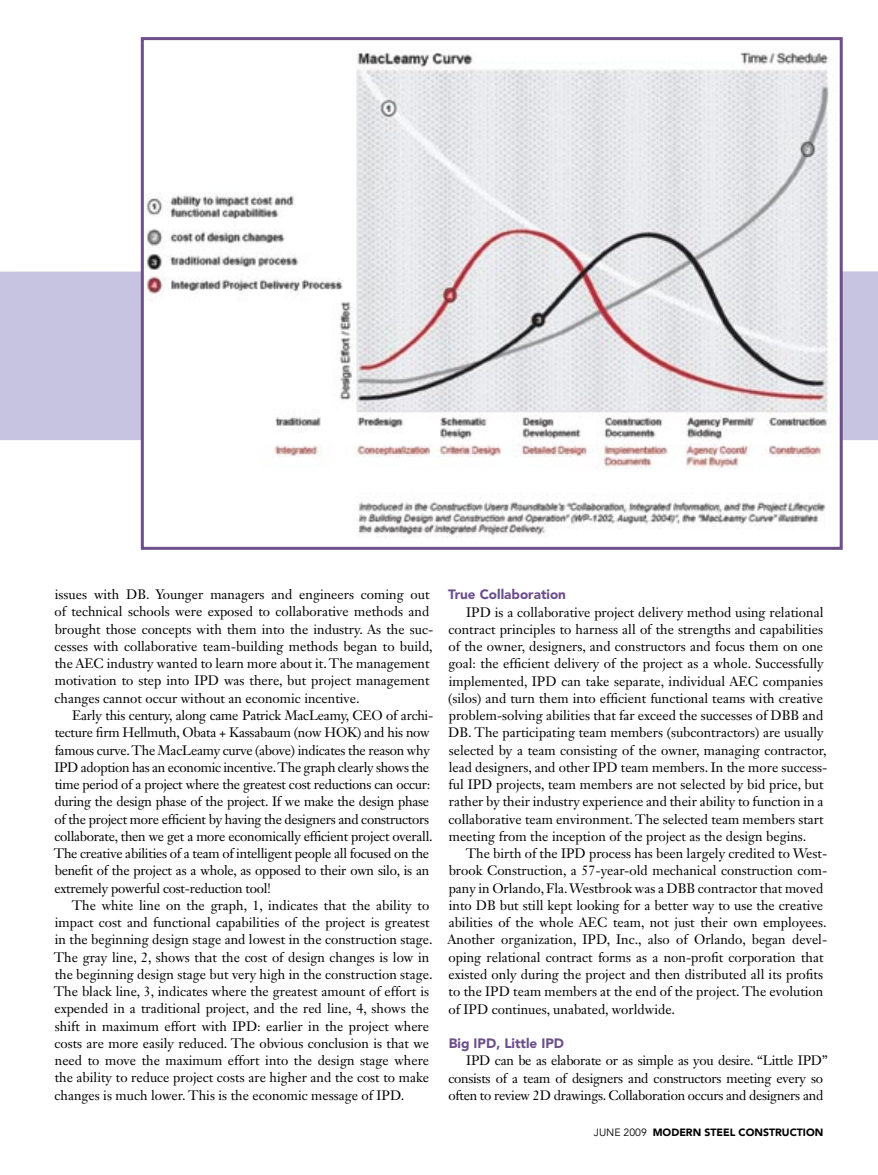
<style>
.page{position:relative;width:878px;height:1175px;background:#fff}
.page>*{position:absolute;margin:0;border:0;box-sizing:border-box;transform-origin:0 0}
.t1{font:13.5px/17.2px "Janson Text LT Std";color:#000}
.t2{font:13.5px/17.2px "Janson Text LT Std";letter-spacing:-.02em;color:#000}
.t3{font:900 13.5px "Avenir LT Std";color:#6d4f8a}
.t4{font:900 10.5px "Avenir LT Std";color:#000}
.s1{font-weight:400}
</style>
<div class="page">
<div style="left:0;top:271px;width:878px;height:169px;background:#c7c4e2"></div>
<img style="left:145px;top:51px;width:693px;height:485px">
<div style="left:141px;top:37px;width:701px;height:513px;border:3px solid #6d4f8a"></div>
<p class="t1" style="left:54px;top:586px;width:380px">issues with DB. Younger managers and engineers coming out of technical schools were exposed to collaborative methods and brought those concepts with them into the industry. As the suc&shy;cesses with collaborative team-building methods began to build, the AEC industry wanted to learn more about it. The management motivation to step into IPD was there, but project management changes cannot occur without an economic incentive.</p>
<p class="t2" style="left:54px;top:706px;width:381px;text-indent:18px">Early this century, along came Patrick MacLeamy, CEO of archi&shy;tecture firm Hellmuth, Obata + Kassabaum (now HOK) and his now famous curve. The MacLeamy curve (above) indicates the reason why IPD adoption has an economic incentive. The graph clearly shows the time period of a project where the greatest cost reductions can occur: during the design phase of the project. If we make the design phase of the project more efficient by having the designers and constructors collaborate, then we get a more economically efficient project overall.<br>The creative abilities of a team of intelligent people all focused on the benefit of the project as a whole, as opposed to their own silo, is an extremely powerful cost-reduction tool!</p>
<p class="t1" style="left:54px;top:896px;width:380px;text-indent:18px">The white line on the graph, 1, indicates that the ability to impact cost and functional capabilities of the project is greatest in the beginning design stage and lowest in the construction stage.<br>The gray line, 2, shows that the cost of design changes is low in the beginning design stage but very high in the construction stage.<br>The black line, 3, indicates where the greatest amount of effort is expended in a traditional project, and the red line, 4, shows the shift in maximum effort with IPD: earlier in the project where costs are more easily reduced. The obvious conclusion is that we need to move the maximum effort into the design stage where the ability to reduce project costs are higher and the cost to make changes is much lower. This is the economic message of IPD.</p>
<p class="t3" style="left:448px;top:586px;width:119px">True Collaboration</p>
<p class="t1" style="left:448px;top:603px;width:380px;text-indent:18px">IPD is a collaborative project delivery method using relational contract principles to harness all of the strengths and capabilities of the owner, designers, and constructors and focus them on one goal: the efficient delivery of the project as a whole. Successfully implemented, IPD can take separate, individual AEC companies (silos) and turn them into efficient functional teams with creative problem-solving abilities that far exceed the successes of DBB and DB. The participating team members (subcontractors) are usually selected by a team consisting of the owner, managing contractor, lead designers, and other IPD team members. In the more success&shy;ful IPD projects, team members are not selected by bid price, but rather by their industry experience and their ability to function in a collaborative team environment. The selected team members start meeting from the inception of the project as the design begins.</p>
<p class="t1" style="left:447px;top:844px;width:381px;text-indent:18px">The birth of the IPD process has been largely credited to West&shy;brook Construction, a 57-year-old mechanical construction com&shy;pany in Orlando, Fla. Westbrook was a DBB contractor that moved into DB but still kept looking for a better way to use the creative abilities of the whole AEC team, not just their own employees.<br>Another organization, IPD, Inc., also of Orlando, began devel&shy;oping relational contract forms as a non-profit corporation that existed only during the project and then distributed all its profits to the IPD team members at the end of the project. The evolution of IPD continues, unabated, worldwide.</p>
<p class="t3" style="left:449px;top:1035px;width:117px">Big IPD, Little IPD</p>
<p class="t2" style="left:448px;top:1051px;width:381px;text-indent:18px">IPD can be as elaborate or as simple as you desire. “Little IPD” consists of a team of designers and constructors meeting every so often to review 2D drawings. Collaboration occurs and designers and</p>
<p class="t4" style="left:594px;top:1125px;width:231px"><span class="s1">JUNE 2009</span> MODERN STEEL CONSTRUCTION</p>
</div>
